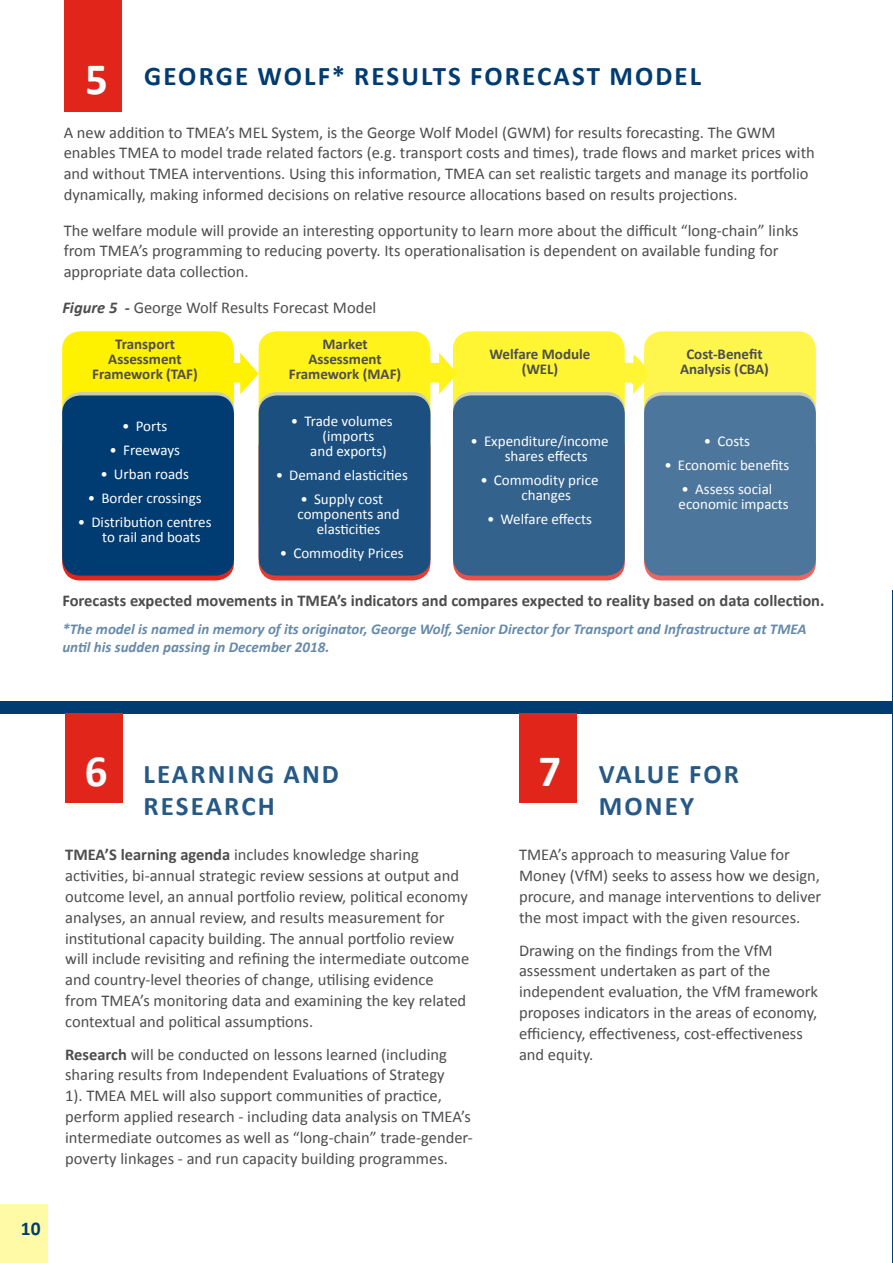
<style>
.page{position:relative;width:893px;height:1263px;background:#fff}
.page>*{position:absolute;margin:0;border:0;box-sizing:border-box;transform-origin:0 0}
.t1{font:700 45px "Calibri";color:#fff}
.t2{font:700 27px/32.4px "Calibri";letter-spacing:.08em;color:#265986}
.t3{font:700 27px "Calibri";letter-spacing:.08em;color:#003b71}
.t4{font:700 19.5px "Calibri";color:#003b71}
.t5{font:16.5px/20.9px "Calibri";color:#4d4d4f}
.t6{font:700 16.5px "Calibri";color:#4d4d4f}
.t7{font:15px/15px "Calibri";color:#fff}
.t8{font:italic 700 15px/17.9px "Calibri";color:#668aaa}
.t9{font:700 15px/15px "Calibri";color:#4d4d4f;text-align:center}
.s1{font-size:45px;color:#fff}
.s2{font-weight:700;font-style:italic}
.s3{font-weight:700}
</style>
<div class="page">
<div style="left:0;top:1204px;width:48px;height:59px;background:#fffaa6"></div>
<div style="left:0;top:701px;width:893px;height:12px;background:#003b71"></div>
<hr style="left:892px;top:590px;width:1px;height:673px;background:#003b71">
<div style="left:65px;top:713px;width:58px;height:90px;background:#e1251b"></div>
<div style="left:519px;top:713px;width:58px;height:90px;background:#e1251b"></div>
<div style="left:62px;top:331px;width:172px;height:207px;background:#fff200;border-radius:18px"></div>
<div style="left:259px;top:331px;width:171px;height:207px;background:#fff31a;border-radius:18px"></div>
<div style="left:453px;top:331px;width:172px;height:207px;background:#fff533;border-radius:18px"></div>
<div style="left:644px;top:331px;width:172px;height:207px;background:#fff64d;border-radius:18px"></div>
<div style="left:62px;top:430px;width:172px;height:150px;background:#e1251b;border-radius:18px"></div>
<div style="left:259px;top:430px;width:171px;height:150px;background:#e43b32;border-radius:18px"></div>
<div style="left:453px;top:430px;width:172px;height:150px;background:#e75149;border-radius:18px"></div>
<div style="left:644px;top:430px;width:172px;height:150px;background:#ea6760;border-radius:18px"></div>
<div style="left:62px;top:395px;width:172px;height:181px;background:#003b71;border-radius:18px"></div>
<div style="left:259px;top:395px;width:171px;height:181px;background:#1a4f7f;border-radius:18px"></div>
<div style="left:453px;top:395px;width:172px;height:181px;background:#33628d;border-radius:18px"></div>
<div style="left:644px;top:395px;width:172px;height:181px;background:#4d769c;border-radius:18px"></div>
<div style="left:64px;top:0;width:57px;height:111px;background:#e1251b"></div>
<svg style="left:222px;top:353px;width:37px;height:41px"></svg>
<svg style="left:430px;top:353px;width:27px;height:41px"></svg>
<svg style="left:615px;top:353px;width:33px;height:41px"></svg>
<h2 class="t3" style="left:85px;top:57px;width:618px"><span class="s1">5</span> GEORGE WOLF* RESULTS FORECAST MODEL</h2>
<p class="t5" style="left:64px;top:121px;width:753px">A new addition to TMEA’s MEL System, is the George Wolf Model (GWM) for results forecasting. The GWM enables TMEA to model trade related factors (e.g. transport costs and times), trade flows and market prices with and without TMEA interventions. Using this information, TMEA can set realistic targets and manage its portfolio dynamically, making informed decisions on relative resource allocations based on results projections.</p>
<p class="t5" style="left:64px;top:219px;width:736px">The welfare module will provide an interesting opportunity to learn more about the difficult “long-chain” links from TMEA’s programming to reducing poverty. Its operationalisation is dependent on available funding for appropriate data collection.</p>
<p class="t5" style="left:62px;top:297px;width:315px"><span class="s2">Figure 5 -</span> George Wolf Results Forecast Model</p>
<p class="t9" style="left:92px;top:336px;width:107px">Transport<br>Assessment<br>Framework (TAF)</p>
<p class="t9" style="left:289px;top:336px;width:114px">Market<br>Assessment<br>Framework (MAF)</p>
<p class="t9" style="left:490px;top:346px;width:102px">Welfare Module (WEL)</p>
<p class="t9" style="left:680px;top:346px;width:90px">Cost-Benefit<br>Analysis (CBA)</p>
<p class="t7" style="left:122px;top:417px;width:46px">• Ports</p>
<p class="t7" style="left:110px;top:441px;width:72px">• Freeways</p>
<p class="t7" style="left:100px;top:465px;width:90px">• Urban roads</p>
<p class="t7" style="left:88px;top:489px;width:115px">• Border crossings</p>
<p class="t7" style="left:102px;top:513px;width:111px;text-indent:-24px">• Distribution centres to rail and boats</p>
<p class="t7" style="left:291px;top:413px;width:103px">• Trade volumes</p>
<p class="t7" style="left:323px;top:428px;width:53px">(imports</p>
<p class="t7" style="left:310px;top:443px;width:78px">and exports)</p>
<p class="t7" style="left:276px;top:467px;width:134px">• Demand elasticities</p>
<p class="t7" style="left:301px;top:491px;width:84px">• Supply cost</p>
<p class="t7" style="left:297px;top:506px;width:104px">components and</p>
<p class="t7" style="left:317px;top:521px;width:65px">elasticities</p>
<p class="t7" style="left:280px;top:545px;width:125px">• Commodity Prices</p>
<p class="t7" style="left:505px;top:432px;width:105px;text-indent:-34px">• Expenditure/income shares effects</p>
<p class="t7" style="left:521px;top:471px;width:79px;text-indent:-41px">• Commodity price changes</p>
<p class="t7" style="left:487px;top:510px;width:106px">• Welfare effects</p>
<p class="t7" style="left:704px;top:432px;width:47px">• Costs</p>
<p class="t7" style="left:664px;top:456px;width:127px">• Economic benefits</p>
<p class="t7" style="left:679px;top:480px;width:112px">• Assess social economic impacts</p>
<p class="t6" style="left:62px;top:589px;width:764px">Forecasts expected movements in TMEA’s indicators and compares expected to reality based on data collection.</p>
<p class="t8" style="left:62px;top:620px;width:746px">*The model is named in memory of its originator, George Wolf, Senior Director for Transport and Infrastructure at TMEA until his sudden passing in December 2018.</p>
<p class="t4" style="left:21px;top:1214px;width:21px">10</p>
<h1 class="t1" style="left:85px;top:740px;width:24px">6</h1>
<h1 class="t1" style="left:538px;top:740px;width:24px">7</h1>
<h2 class="t2" style="left:143px;top:756px;width:197px">LEARNING AND<br>RESEARCH</h2>
<h2 class="t2" style="left:599px;top:756px;width:142px">VALUE FOR<br>MONEY</h2>
<p class="t5" style="left:65px;top:843px;width:406px"><span class="s3">TMEA’S learning agenda</span> includes knowledge sharing activities, bi-annual strategic review sessions at output and outcome level, an annual portfolio review, political economy analyses, an annual review, and results measurement for institutional capacity building. The annual portfolio review will include revisiting and refining the intermediate outcome and country-level theories of change, utilising evidence from TMEA’s monitoring data and examining the key related contextual and political assumptions.</p>
<p class="t5" style="left:65px;top:1043px;width:409px"><span class="s3">Research</span> will be conducted on lessons learned (including sharing results from Independent Evaluations of Strategy<br>1). TMEA MEL will also support communities of practice, perform applied research - including data analysis on TMEA’s intermediate outcomes as well as “long-chain” trade-gender&shy;poverty linkages - and run capacity building programmes.</p>
<p class="t5" style="left:519px;top:843px;width:304px">TMEA’s approach to measuring Value for Money (VfM) seeks to assess how we design, procure, and manage interventions to deliver the most impact with the given resources.</p>
<p class="t5" style="left:519px;top:939px;width:301px">Drawing on the findings from the VfM assessment undertaken as part of the independent evaluation, the VfM framework proposes indicators in the areas of economy, efficiency, effectiveness, cost-effectiveness and equity.</p>
</div>
